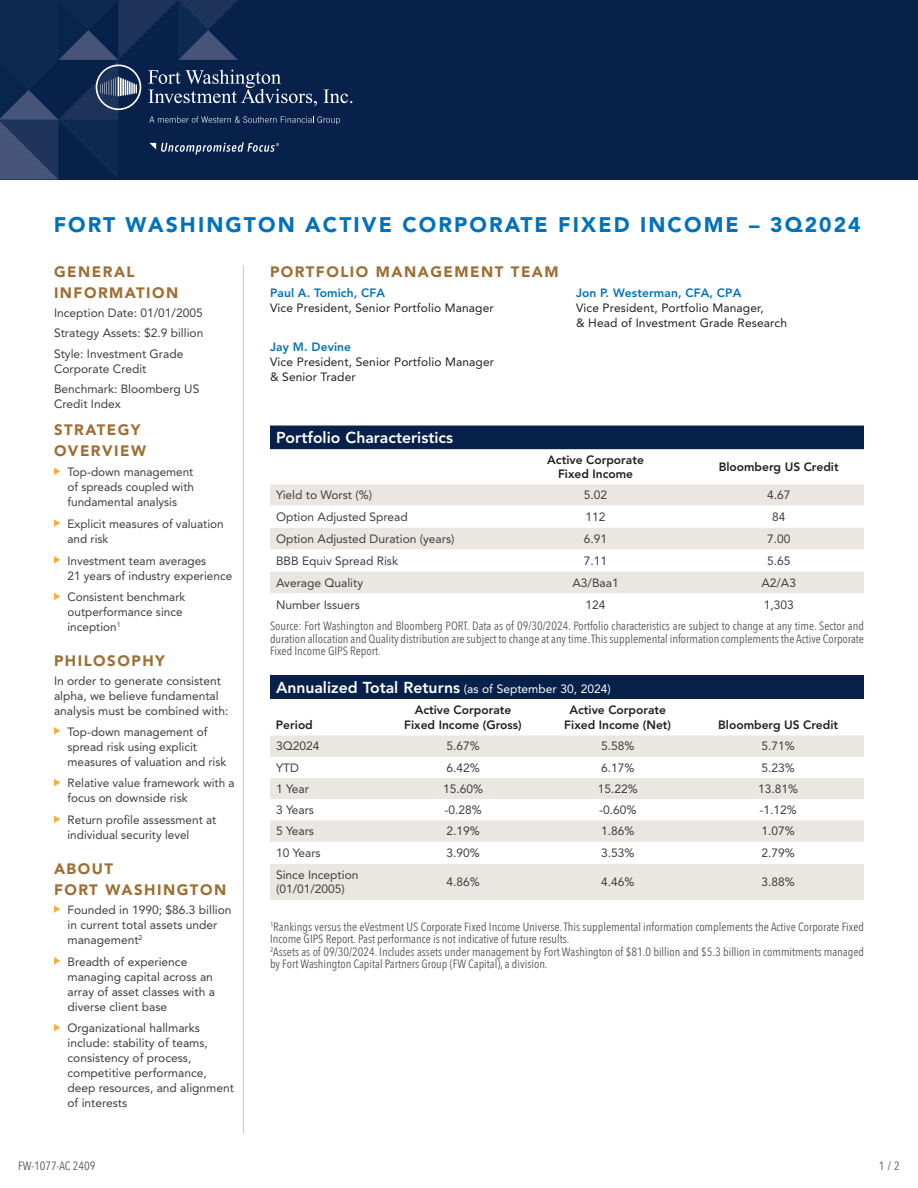
<style>
.page{position:relative;width:918px;height:1188px;background:#fff}
.page>*{position:absolute;margin:0;border:0;box-sizing:border-box;transform-origin:0 0}
.t1{font:900 21px "Avenir LT Std";letter-spacing:.1em;color:#0072bc}
.t2{font:800 15.75px "Avenir LT Std";color:#fff}
.t3{font:900 15px/21px "Avenir LT Std";letter-spacing:.1em;color:#9e6f34}
.t4{font:12px/15px "Avenir LT Std";color:#3e3e3f}
.t5{font:12px/12.3px "Avenir Next Condensed";color:#57585a}
.t6{font:12px/15.1px "Avenir LT Std";letter-spacing:.01em;color:#231f20}
.t7{font:800 12px/14.4px "Avenir LT Std";color:#231f20;text-align:center}
.t8{font:800 12px "Avenir LT Std";letter-spacing:.01em;color:#0072bc}
.s1{font-weight:400;font-size:12px}
</style>
<div class="page">
<div style="left:0;top:0;width:918px;height:179px;background:#07214b"></div>
<svg style="left:0;top:0;width:352px;height:180px"></svg>
<svg style="left:54px;top:468px;width:7px;height:7px"></svg>
<svg style="left:54px;top:519px;width:7px;height:8px"></svg>
<svg style="left:54px;top:556px;width:7px;height:8px"></svg>
<svg style="left:54px;top:593px;width:7px;height:7px"></svg>
<svg style="left:54px;top:727px;width:7px;height:8px"></svg>
<svg style="left:54px;top:779px;width:7px;height:7px"></svg>
<svg style="left:54px;top:816px;width:7px;height:7px"></svg>
<svg style="left:54px;top:905px;width:7px;height:8px"></svg>
<svg style="left:54px;top:957px;width:7px;height:8px"></svg>
<svg style="left:54px;top:1024px;width:7px;height:7px"></svg>
<hr style="left:243px;top:265px;width:1px;height:869px;background:#c7c8ca">
<div style="left:270px;top:675px;width:594px;height:24px;background:#07214b"></div>
<div style="left:270px;top:735px;width:594px;height:165px;background:#eae6e1"></div>
<svg style="left:270px;top:757px;width:594px;height:107px"></svg>
<div style="left:270px;top:426px;width:594px;height:24px;background:#07214b"></div>
<svg style="left:270px;top:484px;width:594px;height:22px;background:#eae7e2"></svg>
<svg style="left:270px;top:528px;width:594px;height:65px;fill:#eae6e1"></svg>
<h1 class="t1" style="left:54px;top:212px;width:809px">FORT WASHINGTON ACTIVE CORPORATE FIXED INCOME – 3Q2024</h1>
<p class="t3" style="left:54px;top:261px;width:126px">GENERAL<br>INFORMATION</p>
<p class="t4" style="left:54px;top:303px;width:151px;line-height:20.4px;text-align:justify">Inception Date: 01/01/2005<br>Strategy Assets: $2.9 billion Style: Investment Grade</p>
<p class="t4" style="left:54px;top:359px;width:147px;line-height:20.4px">Corporate Credit<br>Benchmark: Bloomberg US</p>
<p class="t4" style="left:54px;top:397px;width:68px">Credit Index</p>
<p class="t3" style="left:54px;top:419px;width:94px">STRATEGY<br>OVERVIEW</p>
<p class="t4" style="left:68px;top:464px;width:128px;text-align:justify">Top-down management of spreads coupled with fundamental analysis</p>
<p class="t4" style="left:68px;top:516px;width:158px">Explicit measures of valuation and risk</p>
<p class="t4" style="left:68px;top:553px;width:166px">Investment team averages<br>21 years of industry experience</p>
<p class="t4" style="left:68px;top:590px;width:119px">Consistent benchmark outperformance since inception<sup>1</sup></p>
<p class="t3" style="left:54px;top:650px;width:112px">PHILOSOPHY</p>
<p class="t4" style="left:54px;top:674px;width:176px">In order to generate consistent alpha, we believe fundamental analysis must be combined with:</p>
<p class="t4" style="left:68px;top:724px;width:160px">Top-down management of spread risk using explicit measures of valuation and risk</p>
<p class="t4" style="left:68px;top:776px;width:169px">Relative value framework with a focus on downside risk</p>
<p class="t4" style="left:68px;top:812px;width:150px">Return profile assessment at individual security level</p>
<p class="t3" style="left:54px;top:858px;width:174px">ABOUT<br>FORT WASHINGTON</p>
<p class="t4" style="left:67px;top:902px;width:166px">Founded in 1990; $86.3 billion in current total assets under management<sup>2</sup></p>
<p class="t4" style="left:67px;top:954px;width:149px">Breadth of experience managing capital across an array of asset classes with a diverse client base</p>
<p class="t4" style="left:67px;top:1021px;width:168px">Organizational hallmarks include: stability of teams, consistency of process, competitive performance, deep resources, and alignment of interests</p>
<p class="t3" style="left:270px;top:261px;width:290px">PORTFOLIO MANAGEMENT TEAM</p>
<p class="t8" style="left:270px;top:286px;width:117px">Paul A. Tomich, CFA</p>
<p class="t6" style="left:270px;top:301px;width:225px">Vice President, Senior Portfolio Manager</p>
<p class="t8" style="left:270px;top:339px;width:83px">Jay M. Devine</p>
<p class="t6" style="left:270px;top:354px;width:226px">Vice President, Senior Portfolio Manager &amp; Senior Trader</p>
<p class="t8" style="left:576px;top:286px;width:167px">Jon P. Westerman, CFA, CPA</p>
<p class="t6" style="left:576px;top:301px;width:213px">Vice President, Portfolio Manager,<br>&amp; Head of Investment Grade Research</p>
<h2 class="t2" style="left:276px;top:429px;width:179px">Portfolio Characteristics</h2>
<p class="t7" style="left:547px;top:453px;width:98px">Active Corporate<br>Fixed Income</p>
<p class="t7" style="left:719px;top:460px;width:121px">Bloomberg US Credit</p>
<p class="t4" style="left:276px;top:488px;width:98px">Yield to Worst (%)</p>
<p class="t4" style="left:584px;top:488px;width:25px">5.02</p>
<p class="t4" style="left:767px;top:488px;width:25px">4.67</p>
<p class="t4" style="left:276px;top:510px;width:133px">Option Adjusted Spread</p>
<p class="t4" style="left:586px;top:510px;width:22px">112</p>
<p class="t4" style="left:772px;top:510px;width:15px">84</p>
<p class="t4" style="left:276px;top:531px;width:180px">Option Adjusted Duration (years)</p>
<p class="t4" style="left:584px;top:531px;width:25px">6.91</p>
<p class="t4" style="left:767px;top:531px;width:25px">7.00</p>
<p class="t4" style="left:276px;top:553px;width:124px">BBB Equiv Spread Risk</p>
<p class="t4" style="left:584px;top:553px;width:25px">7.11</p>
<p class="t4" style="left:767px;top:553px;width:25px">5.65</p>
<p class="t4" style="left:276px;top:575px;width:89px">Average Quality</p>
<p class="t4" style="left:573px;top:575px;width:48px">A3/Baa1</p>
<p class="t4" style="left:761px;top:575px;width:36px">A2/A3</p>
<p class="t4" style="left:276px;top:597px;width:85px">Number Issuers</p>
<p class="t4" style="left:586px;top:597px;width:22px">124</p>
<p class="t4" style="left:764px;top:597px;width:32px">1,303</p>
<p class="t5" style="left:270px;top:619px;width:596px;text-align:justify">Source: Fort Washington and Bloomberg PORT. Data as of 09/30/2024. Portfolio characteristics are subject to change at any time. Sector and duration allocation and Quality distribution are subject to change at any time.This supplemental information complements the Active Corporate Fixed Income GIPS Report.</p>
<h2 class="t2" style="left:276px;top:678px;width:336px">Annualized Total Returns <span class="s1">(as of September 30, 2024)</span></h2>
<p class="t7" style="left:276px;top:717px;width:38px">Period</p>
<p class="t7" style="left:404px;top:703px;width:119px">Active Corporate<br>Fixed Income (Gross)</p>
<p class="t7" style="left:564px;top:703px;width:108px">Active Corporate<br>Fixed Income (Net)</p>
<p class="t7" style="left:718px;top:717px;width:121px">Bloomberg US Credit</p>
<p class="t4" style="left:276px;top:738px;width:45px">3Q2024</p>
<p class="t4" style="left:446px;top:738px;width:35px">5.67%</p>
<p class="t4" style="left:601px;top:738px;width:35px">5.58%</p>
<p class="t4" style="left:761px;top:738px;width:35px">5.71%</p>
<p class="t4" style="left:276px;top:760px;width:24px">YTD</p>
<p class="t4" style="left:446px;top:760px;width:35px">6.42%</p>
<p class="t4" style="left:601px;top:760px;width:35px">6.17%</p>
<p class="t4" style="left:761px;top:760px;width:35px">5.23%</p>
<p class="t4" style="left:276px;top:782px;width:34px">1 Year</p>
<p class="t4" style="left:443px;top:782px;width:42px">15.60%</p>
<p class="t4" style="left:598px;top:782px;width:42px">15.22%</p>
<p class="t4" style="left:758px;top:782px;width:42px">13.81%</p>
<p class="t4" style="left:276px;top:803px;width:40px">3 Years</p>
<p class="t4" style="left:444px;top:803px;width:39px">-0.28%</p>
<p class="t4" style="left:599px;top:803px;width:39px">-0.60%</p>
<p class="t4" style="left:759px;top:803px;width:39px">-1.12%</p>
<p class="t4" style="left:276px;top:824px;width:40px">5 Years</p>
<p class="t4" style="left:446px;top:824px;width:35px">2.19%</p>
<p class="t4" style="left:601px;top:824px;width:35px">1.86%</p>
<p class="t4" style="left:761px;top:824px;width:35px">1.07%</p>
<p class="t4" style="left:276px;top:845px;width:46px">10 Years</p>
<p class="t4" style="left:446px;top:845px;width:35px">3.90%</p>
<p class="t4" style="left:601px;top:845px;width:35px">3.53%</p>
<p class="t4" style="left:761px;top:845px;width:35px">2.79%</p>
<p class="t4" style="left:276px;top:868px;width:84px;line-height:14.4px">Since Inception (01/01/2005)</p>
<p class="t4" style="left:446px;top:874px;width:35px">4.86%</p>
<p class="t4" style="left:601px;top:874px;width:35px">4.46%</p>
<p class="t4" style="left:761px;top:874px;width:35px">3.88%</p>
<p class="t5" style="left:270px;top:920px;width:596px"><sup>1</sup>Rankings versus the eVestment US Corporate Fixed Income Universe. This supplemental information complements the Active Corporate Fixed Income GIPS Report. Past performance is not indicative of future results.<br><sup>2</sup>Assets as of 09/30/2024. Includes assets under management by Fort Washington of $81.0 billion and $5.3 billion in commitments managed by Fort Washington Capital Partners Group (FW Capital), a division.</p>
<p class="t5" style="left:18px;top:1159px;width:79px">FW-1077-AC 2409</p>
<p class="t5" style="left:879px;top:1159px;width:23px">1 / 2</p>
</div>
